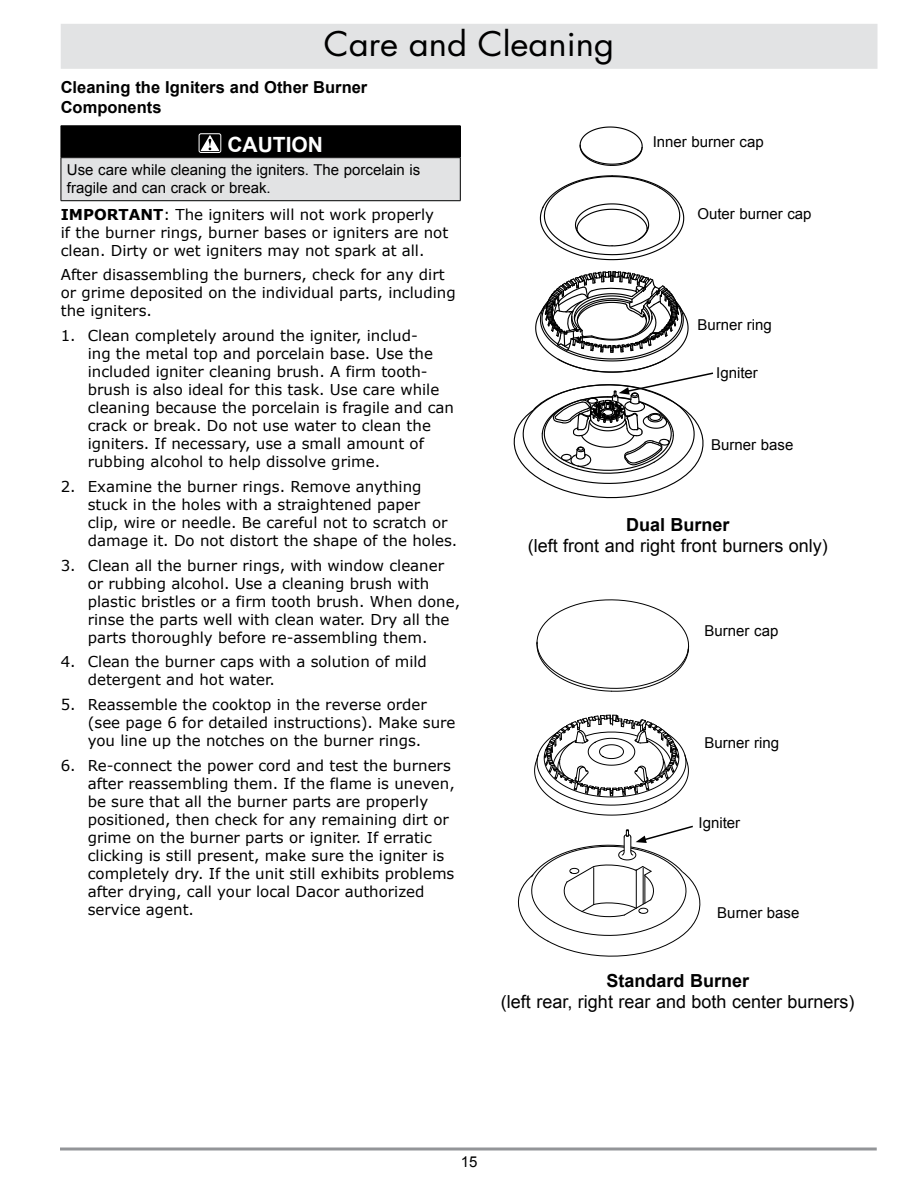
<style>
.page{position:relative;width:918px;height:1188px;background:#fff}
.page>*{position:absolute;margin:0;border:0;box-sizing:border-box;transform-origin:0 0}
.t1{font:33px "Futura Std";color:#000;scale:1.05 1}
.t2{font:700 21px "Arial";color:#fff}
.t3{font:18px "Arial";color:#000}
.t4{font:700 18px "Arial";color:#000}
.t5{font:700 16.5px/19.8px "Arial";color:#000}
.t6{font:15px/18px "Verdana";color:#000}
.t7{font:15px/18px "Arial";color:#000}
.s1{font-weight:700}
</style>
<div class="page">
<hr style="left:60px;top:1148px;width:817px;height:2px;background:#939598">
<div style="left:61px;top:24px;width:817px;height:45px;background:#e2e3e4"></div>
<div style="left:61px;top:126px;width:399px;height:32px;background:#000"></div>
<div style="left:61px;top:158px;width:399px;height:43px;background:#e2e3e4"></div>
<hr style="left:61px;top:125px;width:399px;height:1px;background:#000">
<hr style="left:460px;top:126px;width:1px;height:31px;background:#000">
<hr style="left:61px;top:158px;width:1px;height:43px;background:#000">
<hr style="left:460px;top:158px;width:1px;height:43px;background:#000">
<hr style="left:61px;top:200px;width:399px;height:1px;background:#000">
<svg style="left:198px;top:133px;width:24px;height:20px"></svg>
<div style="left:199px;top:133px;width:22px;height:20px;border:1px solid #fff;border-radius:2px"></div>
<svg style="left:201px;top:135px;width:18px;height:16px"></svg>
<svg style="left:539px;top:175px;width:146px;height:86px"></svg>
<svg style="left:579px;top:126px;width:64px;height:40px"></svg>
<svg style="left:536px;top:599px;width:153px;height:93px"></svg>
<svg style="left:534px;top:714px;width:155px;height:102px"></svg>
<svg style="left:513px;top:271px;width:201px;height:228px"></svg>
<svg style="left:517px;top:825px;width:184px;height:132px"></svg>
<h1 class="t1" style="left:324px;top:23px;width:278px">Care and Cleaning</h1>
<p class="t5" style="left:61px;top:78px;width:308px">Cleaning the Igniters and Other Burner<br>Components</p>
<h2 class="t2" style="left:227px;top:130px;width:15px">caution</h2>
<p class="t7" style="left:67px;top:160px;width:355px">Use care while cleaning the igniters. The porcelain is fragile and can crack or break.</p>
<p class="t6" style="left:61px;top:205px;width:389px"><span class="s1">IMPORTANT</span>: The igniters will not work properly<br>if the burner rings, burner bases or igniters are not clean. Dirty or wet igniters may not spark at all.</p>
<p class="t6" style="left:61px;top:265px;width:396px">After disassembling the burners, check for any dirt or grime deposited on the individual parts, including the igniters.</p>
<p class="t6" style="left:88px;top:326px;width:368px;text-indent:-27px">1. Clean completely around the igniter, includ-<br>ing the metal top and porcelain base. Use the included igniter cleaning brush. A firm tooth&shy;brush is also ideal for this task. Use care while cleaning because the porcelain is fragile and can crack or break. Do not use water to clean the igniters. If necessary, use a small amount of rubbing alcohol to help dissolve grime.</p>
<p class="t6" style="left:88px;top:477px;width:371px;text-indent:-27px">2. Examine the burner rings. Remove anything stuck in the holes with a straightened paper<br>clip, wire or needle. Be careful not to scratch or damage it. Do not distort the shape of the holes.</p>
<p class="t6" style="left:88px;top:556px;width:374px;text-indent:-27px">3. Clean all the burner rings, with window cleaner or rubbing alcohol. Use a cleaning brush with plastic bristles or a firm tooth brush. When done, rinse the parts well with clean water. Dry all the parts thoroughly before re-assembling them.</p>
<p class="t6" style="left:88px;top:652px;width:341px;text-indent:-27px">4. Clean the burner caps with a solution of mild detergent and hot water.</p>
<p class="t6" style="left:88px;top:695px;width:369px;text-indent:-27px">5. Reassemble the cooktop in the reverse order (see page 6 for detailed instructions). Make sure you line up the notches on the burner rings.</p>
<p class="t6" style="left:88px;top:756px;width:369px;text-indent:-27px">6. Re-connect the power cord and test the burners after reassembling them. If the flame is uneven, be sure that all the burner parts are properly positioned, then check for any remaining dirt or grime on the burner parts or igniter. If erratic clicking is still present, make sure the igniter is completely dry. If the unit still exhibits problems after drying, call your local Dacor authorized service agent.</p>
<p class="t7" style="left:653px;top:133px;width:112px">Inner burner cap</p>
<p class="t7" style="left:697px;top:205px;width:116px">Outer burner cap</p>
<p class="t7" style="left:697px;top:316px;width:76px">Burner ring</p>
<p class="t7" style="left:716px;top:364px;width:43px">Igniter</p>
<p class="t7" style="left:711px;top:436px;width:84px">Burner base</p>
<p class="t4" style="left:626px;top:512px;width:105px">Dual Burner</p>
<p class="t3" style="left:528px;top:534px;width:302px">(left front and right front burners only)</p>
<p class="t7" style="left:705px;top:622px;width:75px">Burner cap</p>
<p class="t7" style="left:705px;top:734px;width:76px">Burner ring</p>
<p class="t7" style="left:699px;top:814px;width:43px">Igniter</p>
<p class="t7" style="left:717px;top:904px;width:84px">Burner base</p>
<p class="t4" style="left:607px;top:968px;width:144px">Standard Burner</p>
<p class="t3" style="left:501px;top:990px;width:355px">(left rear, right rear and both center burners)</p>
<p class="t7" style="left:461px;top:1153px;width:18px">15</p>
</div>
